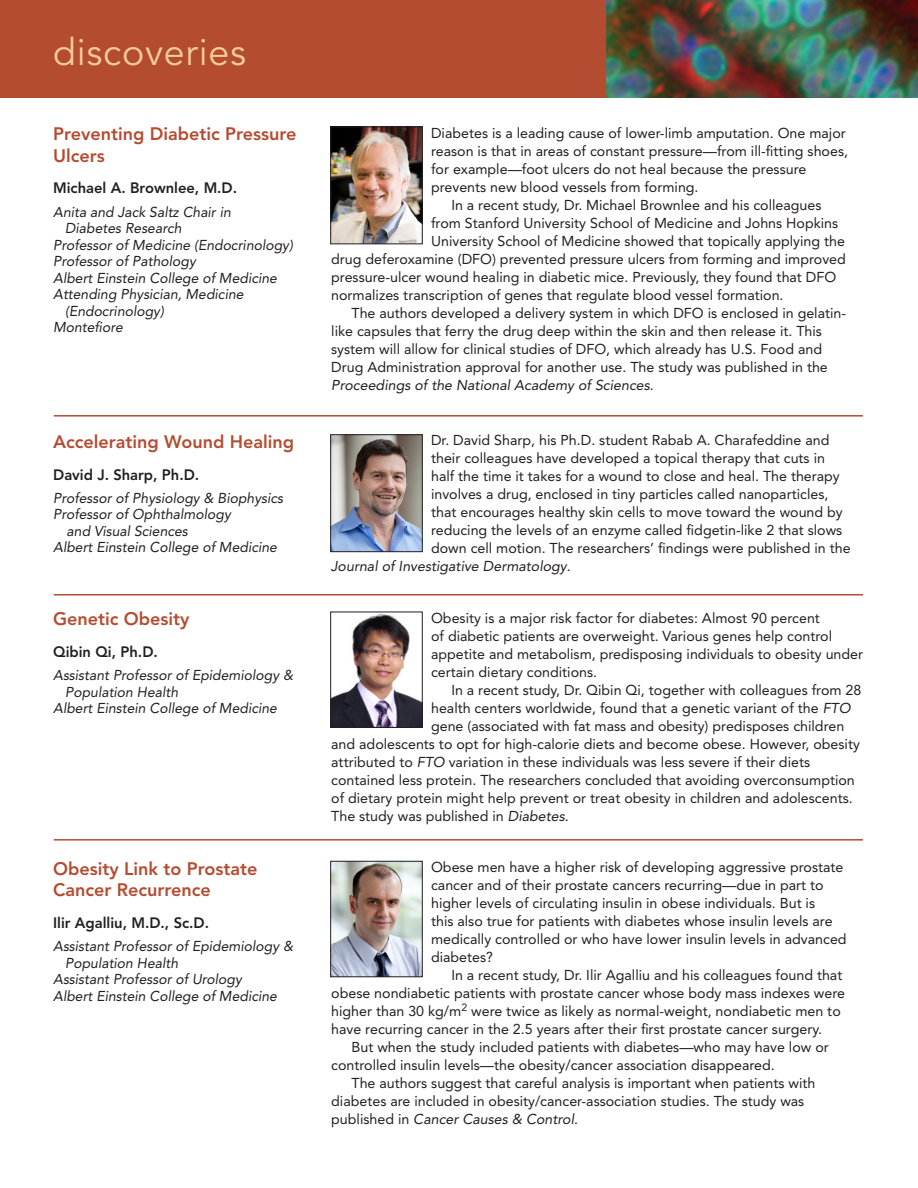
<style>
.page{position:relative;width:918px;height:1188px;background:#fff}
.page>*{position:absolute;margin:0;border:0;box-sizing:border-box;transform-origin:0 0}
.t1{font:37.5px "Avenir";letter-spacing:.02em;color:#f5cd95}
.Subhead{font:800 18px/21.6px "Avenir";color:#b44c32}
.Subhead-2{font:800 15px "Avenir";color:#231f20}
.Subhead-3{font:14.25px/18px "Avenir";color:#231f20}
.Subhead-4{font:italic 14.25px/16.5px "Avenir";color:#231f20}
.s1{font-style:italic}
.s2{font-style:normal}
</style>
<div class="page">
<div style="left:0;top:0;width:918px;height:98px;background:#b44c32"></div>
<img style="left:606px;top:0;width:312px;height:98px">
<img style="left:332px;top:863px;width:88px;height:112px">
<div style="left:330px;top:861px;width:92px;height:116px;border:1px solid #231f20"></div>
<img style="left:332px;top:129px;width:88px;height:113px">
<div style="left:330px;top:127px;width:92px;height:117px;border:1px solid #231f20"></div>
<img style="left:332px;top:437px;width:88px;height:113px">
<div style="left:330px;top:435px;width:92px;height:117px;border:1px solid #231f20"></div>
<img style="left:332px;top:614px;width:88px;height:112px">
<div style="left:330px;top:612px;width:92px;height:116px;border:1px solid #231f20"></div>
<hr style="left:54px;top:415px;width:809px;height:2px;background:#b44c32">
<hr style="left:54px;top:594px;width:809px;height:2px;background:#b44c32">
<hr style="left:54px;top:839px;width:809px;height:2px;background:#b44c32">
<p class="t1" style="left:53px;top:31px;width:194px">discoveries</p>
<p class="Subhead" style="left:53px;top:123px;width:245px">Preventing Diabetic Pressure<br>Ulcers</p>
<p class="Subhead-2" style="left:53px;top:179px;width:186px">Michael A. Brownlee, M.D.</p>
<p class="Subhead-4" style="left:65px;top:204px;width:167px;text-indent:-12px">Anita and Jack Saltz Chair in<br>Diabetes Research</p>
<p class="Subhead-4" style="left:53px;top:237px;width:241px">Professor of Medicine (Endocrinology)</p>
<p class="Subhead-4" style="left:53px;top:253px;width:144px">Professor of Pathology</p>
<p class="Subhead-4" style="left:53px;top:270px;width:225px">Albert Einstein College of Medicine</p>
<p class="Subhead-4" style="left:65px;top:286px;width:180px;text-indent:-12px">Attending Physician, Medicine (Endocrinology)</p>
<p class="Subhead-4" style="left:53px;top:319px;width:71px">Montefiore</p>
<p class="Subhead-3" style="left:431px;top:124px;width:418px">Diabetes is a leading cause of lower-limb amputation. One major reason is that in areas of constant pressure—from ill-fitting shoes, for example—foot ulcers do not heal because the pressure prevents new blood vessels from forming.</p>
<p class="Subhead-3" style="left:451px;top:196px;width:372px">In a recent study, Dr. Michael Brownlee and his colleagues</p>
<p class="Subhead-3" style="left:431px;top:214px;width:409px">from Stanford University School of Medicine and Johns Hopkins</p>
<p class="Subhead-3" style="left:431px;top:232px;width:415px">University School of Medicine showed that topically applying the</p>
<p class="Subhead-3" style="left:331px;top:250px;width:516px">drug deferoxamine (DFO) prevented pressure ulcers from forming and improved</p>
<p class="Subhead-3" style="left:331px;top:268px;width:507px">pressure-ulcer wound healing in diabetic mice. Previously, they found that DFO</p>
<p class="Subhead-3" style="left:331px;top:286px;width:454px">normalizes transcription of genes that regulate blood vessel formation.</p>
<p class="Subhead-3" style="left:331px;top:304px;width:516px;text-indent:20px">The authors developed a delivery system in which DFO is enclosed in gelatin&shy;like capsules that ferry the drug deep within the skin and then release it. This system will allow for clinical studies of DFO, which already has U.S. Food and Drug Administration approval for another use. The study was published in the <span class="s1">Proceedings of the National Academy of Sciences</span>.</p>
<p class="Subhead" style="left:53px;top:431px;width:243px">Accelerating Wound Healing</p>
<p class="Subhead-2" style="left:53px;top:466px;width:148px">David J. Sharp, Ph.D.</p>
<p class="Subhead-4" style="left:53px;top:490px;width:231px">Professor of Physiology &amp; Biophysics</p>
<p class="Subhead-4" style="left:53px;top:506px;width:179px">Professor of Ophthalmology</p>
<p class="Subhead-4" style="left:67px;top:523px;width:123px">and Visual Sciences</p>
<p class="Subhead-4" style="left:53px;top:539px;width:225px">Albert Einstein College of Medicine</p>
<p class="Subhead-3" style="left:431px;top:431px;width:400px">Dr. David Sharp, his Ph.D. student Rabab A. Charafeddine and</p>
<p class="Subhead-3" style="left:431px;top:449px;width:395px">their colleagues have developed a topical therapy that cuts in</p>
<p class="Subhead-3" style="left:431px;top:467px;width:410px">half the time it takes for a wound to close and heal. The therapy</p>
<p class="Subhead-3" style="left:431px;top:485px;width:399px">involves a drug, enclosed in tiny particles called nanoparticles,</p>
<p class="Subhead-3" style="left:431px;top:503px;width:413px">that encourages healthy skin cells to move toward the wound by</p>
<p class="Subhead-3" style="left:431px;top:521px;width:413px">reducing the levels of an enzyme called fidgetin-like 2 that slows</p>
<p class="Subhead-3" style="left:431px;top:539px;width:421px">down cell motion. The researchers’ findings were published in the</p>
<p class="Subhead-4" style="left:331px;top:558px;width:242px">Journal of Investigative Dermatology<span class="s2">.</span></p>
<p class="Subhead" style="left:53px;top:608px;width:138px">Genetic Obesity</p>
<p class="Subhead-2" style="left:53px;top:643px;width:106px">Qibin Qi, Ph.D.</p>
<p class="Subhead-4" style="left:65px;top:667px;width:230px;text-indent:-12px">Assistant Professor of Epidemiology &amp;<br>Population Health</p>
<p class="Subhead-4" style="left:53px;top:700px;width:225px">Albert Einstein College of Medicine</p>
<p class="Subhead-3" style="left:431px;top:609px;width:434px">Obesity is a major risk factor for diabetes: Almost 90 percent<br>of diabetic patients are overweight. Various genes help control appetite and metabolism, predisposing individuals to obesity under certain dietary conditions.</p>
<p class="Subhead-3" style="left:451px;top:681px;width:412px">In a recent study, Dr. Qibin Qi, together with colleagues from 28</p>
<p class="Subhead-3" style="left:431px;top:699px;width:421px">health centers worldwide, found that a genetic variant of the <span class="s1">FTO</span></p>
<p class="Subhead-3" style="left:431px;top:717px;width:415px">gene (associated with fat mass and obesity) predisposes children</p>
<p class="Subhead-3" style="left:331px;top:735px;width:530px">and adolescents to opt for high-calorie diets and become obese. However, obesity</p>
<p class="Subhead-3" style="left:331px;top:753px;width:480px">attributed to <span class="s1">FTO</span> variation in these individuals was less severe if their diets</p>
<p class="Subhead-3" style="left:331px;top:771px;width:525px">contained less protein. The researchers concluded that avoiding overconsumption</p>
<p class="Subhead-3" style="left:331px;top:789px;width:523px">of dietary protein might help prevent or treat obesity in children and adolescents.</p>
<p class="Subhead-3" style="left:331px;top:807px;width:239px">The study was published in <span class="s1">Diabetes</span>.</p>
<p class="Subhead" style="left:53px;top:858px;width:206px">Obesity Link to Prostate<br>Cancer Recurrence</p>
<p class="Subhead-2" style="left:53px;top:914px;width:157px">Ilir Agalliu, M.D., Sc.D.</p>
<p class="Subhead-4" style="left:65px;top:938px;width:230px;text-indent:-12px">Assistant Professor of Epidemiology &amp;<br>Population Health</p>
<p class="Subhead-4" style="left:53px;top:971px;width:190px">Assistant Professor of Urology</p>
<p class="Subhead-4" style="left:53px;top:987px;width:225px">Albert Einstein College of Medicine</p>
<p class="Subhead-3" style="left:431px;top:858px;width:417px">Obese men have a higher risk of developing aggressive prostate cancer and of their prostate cancers recurring—due in part to higher levels of circulating insulin in obese individuals. But is<br>this also true for patients with diabetes whose insulin levels are medically controlled or who have lower insulin levels in advanced diabetes?</p>
<p class="Subhead-3" style="left:331px;top:966px;width:515px;text-indent:120px">In a recent study, Dr. Ilir Agalliu and his colleagues found that obese nondiabetic patients with prostate cancer whose body mass indexes were higher than 30 kg/m<sup>2</sup> were twice as likely as normal-weight, nondiabetic men to have recurring cancer in the 2.5 years after their first prostate cancer surgery.</p>
<p class="Subhead-3" style="left:331px;top:1038px;width:499px;text-indent:20px">But when the study included patients with diabetes—who may have low or controlled insulin levels—the obesity/cancer association disappeared.</p>
<p class="Subhead-3" style="left:331px;top:1074px;width:486px;text-indent:20px">The authors suggest that careful analysis is important when patients with diabetes are included in obesity/cancer-association studies. The study was published in <span class="s1">Cancer Causes &amp; Control</span>.</p>
</div>
